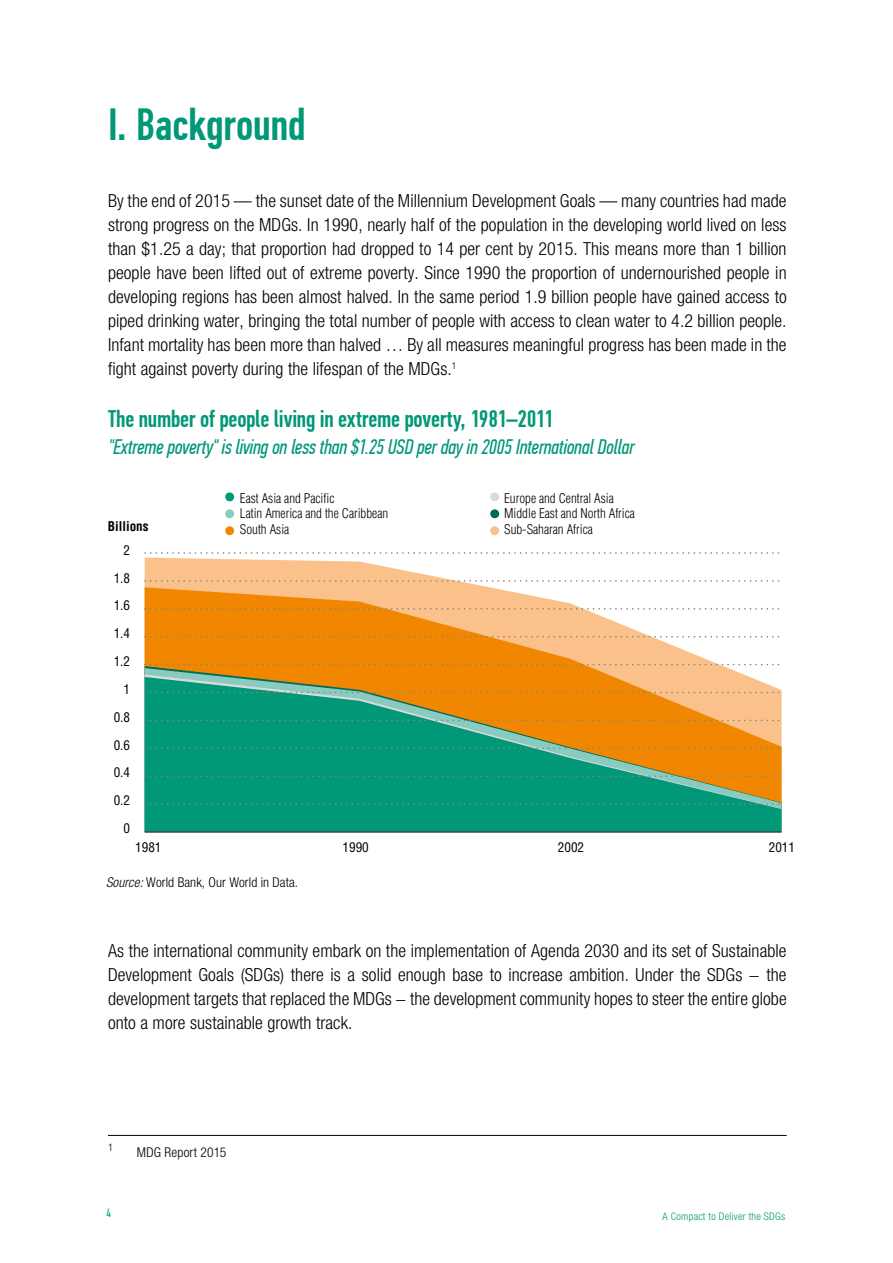
<style>
.page{position:relative;width:893px;height:1263px;background:#fff}
.page>*{position:absolute;margin:0;border:0;box-sizing:border-box;transform-origin:0 0}
.t1{font:500 45px "PF Din Text Comp Pro";letter-spacing:-.005em;color:#009877}
.t2{font:500 24px "PF Din Text Comp Pro";letter-spacing:-.01em;color:#009877}
.t3{font:italic 21px "PF Din Text Comp Pro";letter-spacing:-.015em;color:#009877}
.t4{font:300 condensed 18px/24px "Helvetica Neue LT Std";letter-spacing:.005em;color:#000;text-align:justify}
.t5{font:300 condensed 13.5px "Helvetica Neue LT Std";letter-spacing:.005em;color:#000}
.t6{font:300 condensed 13.05px/15.8px "Helvetica LT Std";color:#000}
.t7{font:condensed 13.05px/27.8px "Helvetica LT Std";color:#000;text-align:right}
.t8{font:700 condensed 13.05px "Helvetica LT Std";color:#000}
.t9{font:12px "PF Din Text Comp Pro";color:#009877}
.t10{font:300 condensed 10.5px "Helvetica Neue LT Std";letter-spacing:.025em;color:#009877}
.t11{font:300 condensed 10.5px "Helvetica Neue LT Std";color:#000}
.s1{font-style:italic}
</style>
<div class="page">
<hr style="left:108px;top:1135px;width:679px;height:1px;background:#000">
<svg style="left:145px;top:558px;width:343px;height:29px;fill:#fac28a"></svg>
<svg style="left:145px;top:587px;width:634px;height:79px"></svg>
<svg style="left:145px;top:668px;width:597px;height:6px;background:#e7972d"></svg>
<svg style="left:145px;top:677px;width:637px;height:154px;background:#53985e"></svg>
<svg style="left:145px;top:552px;width:635px;height:2px"></svg>
<svg style="left:145px;top:580px;width:635px;height:2px"></svg>
<svg style="left:145px;top:608px;width:635px;height:2px"></svg>
<svg style="left:145px;top:636px;width:635px;height:1px"></svg>
<svg style="left:145px;top:664px;width:635px;height:1px"></svg>
<svg style="left:145px;top:692px;width:636px;height:1px"></svg>
<svg style="left:145px;top:720px;width:636px;height:1px"></svg>
<svg style="left:145px;top:747px;width:636px;height:2px"></svg>
<svg style="left:145px;top:775px;width:636px;height:2px"></svg>
<svg style="left:145px;top:803px;width:636px;height:2px"></svg>
<hr style="left:145px;top:832px;width:636px;height:1px;background:#000">
<div style="left:225px;top:492px;width:9px;height:9px;background:#009877;border-radius:50%"></div>
<div style="left:225px;top:509px;width:9px;height:9px;background:#8acbc1;border-radius:50%"></div>
<div style="left:225px;top:526px;width:9px;height:9px;background:#f18700;border-radius:50%"></div>
<div style="left:490px;top:492px;width:9px;height:9px;background:#dadada;border-radius:50%"></div>
<div style="left:490px;top:509px;width:9px;height:9px;background:#006c54;border-radius:50%"></div>
<div style="left:490px;top:526px;width:9px;height:9px;background:#fac28a;border-radius:50%"></div>
<h1 class="t1" style="left:108px;top:99px;width:199px">I. Background</h1>
<p class="t4" style="left:108px;top:188px;width:680px">By the end of 2015 — the sunset date of the Millennium Development Goals — many countries had made strong progress on the MDGs. In 1990, nearly half of the population in the developing world lived on less than $1.25 a day; that proportion had dropped to 14 per cent by 2015. This means more than 1 billion people have been lifted out of extreme poverty. Since 1990 the proportion of undernourished people in developing regions has been almost halved. In the same period 1.9 billion people have gained access to piped drinking water, bringing the total number of people with access to clean water to 4.2 billion people.<br>Infant mortality has been more than halved … By all measures meaningful progress has been made in the fight against poverty during the lifespan of the MDGs.<sup>1</sup></p>
<h2 class="t2" style="left:108px;top:405px;width:447px">The number of people living in extreme poverty, 1981–2011</h2>
<p class="t3" style="left:108px;top:435px;width:528px">"Extreme poverty" is living on less than $1.25 USD per day in 2005 International Dollar</p>
<p class="t6" style="left:504px;top:490px;width:132px">Europe and Central Asia<br>Middle East and North Africa<br>Sub-Saharan Africa</p>
<p class="t6" style="left:240px;top:490px;width:150px">East Asia and Pacific<br>Latin America and the Caribbean</p>
<p class="t8" style="left:108px;top:518px;width:42px">Billions</p>
<p class="t6" style="left:240px;top:521px;width:51px">South Asia</p>
<p class="t7" style="left:114px;top:536px;width:18px">2<br>1.8<br>1.6<br>1.4<br>1.2<br>1<br>0.8<br>0.6<br>0.4<br>0.2<br>0</p>
<p class="t7" style="left:135px;top:833px;width:28px">1981</p>
<p class="t7" style="left:343px;top:833px;width:28px">1990</p>
<p class="t7" style="left:558px;top:833px;width:28px">2002</p>
<p class="t7" style="left:769px;top:833px;width:28px">2011</p>
<p class="t5" style="left:106px;top:875px;width:194px"><span class="s1">Source:</span> World Bank, Our World in Data.</p>
<p class="t4" style="left:108px;top:939px;width:680px">As the international community embark on the implementation of Agenda 2030 and its set of Sustainable Development Goals (SDGs) there is a solid enough base to increase ambition. Under the SDGs − the development targets that replaced the MDGs − the development community hopes to steer the entire globe onto a more sustainable growth track.</p>
<p class="t11" style="left:108px;top:1141px;width:7px">1</p>
<p class="t5" style="left:137px;top:1144px;width:91px">MDG Report 2015</p>
<p class="t9" style="left:106px;top:1206px;width:6px">4</p>
<p class="t10" style="left:662px;top:1210px;width:124px">A Compact to Deliver the SDGs</p>
</div>
